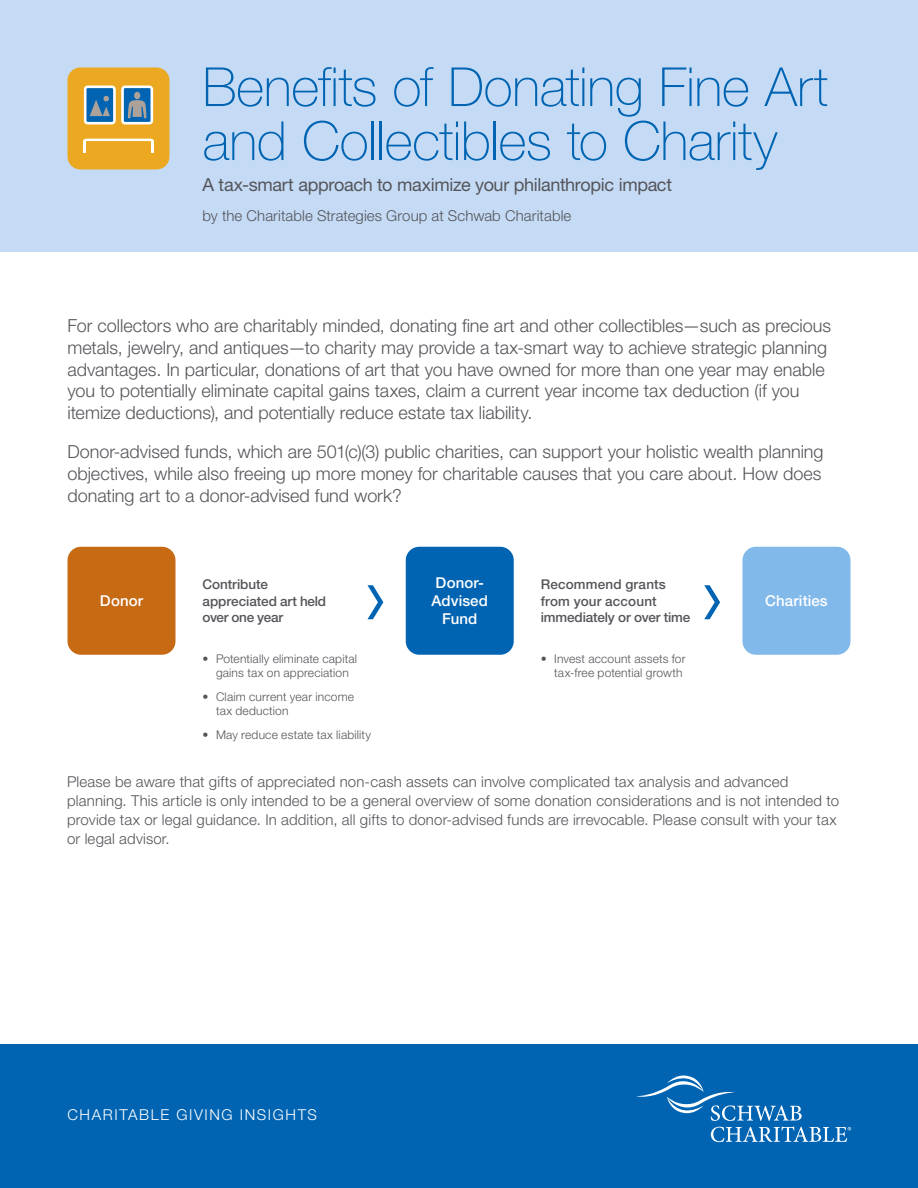
<style>
.page{position:relative;width:918px;height:1188px;background:#fff}
.page>*{position:absolute;margin:0;border:0;box-sizing:border-box;transform-origin:0 0}
.t1{font:100 54px/54px "Helvetica Neue LT Pro";letter-spacing:-.01em;color:#0164b2}
._04-Bodycopy{font:300 18px/21.6px "Helvetica Neue LT Pro";color:#54555a}
.t2{font:18px "Helvetica Neue LT Pro";letter-spacing:-.02em;color:#54555a}
._04-Bodycopy-2{font:300 15px/18.8px "Helvetica Neue LT Pro";letter-spacing:.01em;color:#54555a}
._02-Subhead{font:500 15px/18px "Helvetica Neue LT Pro";letter-spacing:.005em;color:#fff;text-align:center}
.t3{font:300 15px "Helvetica Neue LT Pro";letter-spacing:.105em;color:#fff}
._02-Subhead-2{font:500 13.5px/16.2px "Helvetica Neue LT Pro";letter-spacing:-.005em;color:#54555a}
._02-Subhead-3{font:300 12px/14.4px "Helvetica Neue LT Pro";letter-spacing:.015em;color:#54555a;text-align:center}
</style>
<div class="page">
<div style="left:68px;top:547px;width:108px;height:108px;background:#c76a14;border-radius:14px"></div>
<div style="left:406px;top:547px;width:108px;height:108px;background:#0164b2;border-radius:14px"></div>
<div style="left:742px;top:547px;width:108px;height:108px;background:#81b9ea;border-radius:14px"></div>
<div style="left:0;top:0;width:918px;height:252px;background:#c5dbf5"></div>
<div style="left:0;top:1044px;width:918px;height:144px;background:#0164b2"></div>
<svg style="left:637px;top:1075px;width:214px;height:67px"></svg>
<svg style="left:368px;top:585px;width:15px;height:34px"></svg>
<svg style="left:704px;top:585px;width:16px;height:34px"></svg>
<div style="left:67px;top:68px;width:102px;height:102px;background:#eba820;border-radius:13px"></div>
<svg style="left:83px;top:138px;width:71px;height:15px"></svg>
<div style="left:85px;top:87px;width:29px;height:36px;background:#0164b2;border-radius:2px"></div>
<div style="left:84px;top:86px;width:32px;height:38px;border:3px solid #fff;border-radius:2px"></div>
<div style="left:123px;top:87px;width:29px;height:36px;background:#0164b2;border-radius:2px"></div>
<div style="left:121px;top:86px;width:32px;height:38px;border:3px solid #fff;border-radius:2px"></div>
<svg style="left:128px;top:100px;width:19px;height:18px"></svg>
<div style="left:134px;top:92px;width:6px;height:7px;background:#ada29a;border-radius:50%"></div>
<svg style="left:90px;top:96px;width:20px;height:20px"></svg>
<p class="t1" style="left:202px;top:59px;width:627px">Benefits of Donating Fine Art and Collectibles to Charity</p>
<p class="t2" style="left:202px;top:173px;width:471px">A tax-smart approach to maximize your philanthropic impact</p>
<p class="_04-Bodycopy-2" style="left:202px;top:206px;width:370px">by the Charitable Strategies Group at Schwab Charitable</p>
<p class="_04-Bodycopy" style="left:68px;top:315px;width:765px">For collectors who are charitably minded, donating fine art and other collectibles—such as precious metals, jewelry, and antiques—to charity may provide a tax-smart way to achieve strategic planning advantages. In particular, donations of art that you have owned for more than one year may enable you to potentially eliminate capital gains taxes, claim a current year income tax deduction (if you itemize deductions), and potentially reduce estate tax liability.</p>
<p class="_04-Bodycopy" style="left:68px;top:441px;width:758px;text-align:justify">Donor-advised funds, which are 501(c)(3) public charities, can support your holistic wealth planning objectives, while also freeing up more money for charitable causes that you care about. How does donating art to a donor-advised fund work?</p>
<p class="_02-Subhead" style="left:100px;top:592px;width:44px">Donor</p>
<p class="_02-Subhead-2" style="left:202px;top:576px;width:125px">Contribute appreciated art held over one year</p>
<p class="_02-Subhead-3" style="left:202px;top:651px;width:156px">• Potentially eliminate capital gains tax on appreciation</p>
<p class="_02-Subhead-3" style="left:216px;top:689px;width:140px;text-align:left;text-indent:-14px">• Claim current year income tax deduction</p>
<p class="_02-Subhead-3" style="left:202px;top:727px;width:170px">• May reduce estate tax liability</p>
<p class="_02-Subhead" style="left:431px;top:574px;width:58px">Donor-<br>Advised<br>Fund</p>
<p class="_02-Subhead-2" style="left:541px;top:576px;width:151px">Recommend grants from your account immediately or over time</p>
<p class="_02-Subhead-3" style="left:541px;top:651px;width:146px;text-align:right">• Invest account assets for tax-free potential growth</p>
<p class="_02-Subhead" style="left:765px;top:592px;width:64px">Charities</p>
<p class="_04-Bodycopy-2" style="left:67px;top:772px;width:774px">Please be aware that gifts of appreciated non-cash assets can involve complicated tax analysis and advanced planning. This article is only intended to be a general overview of some donation considerations and is not intended to provide tax or legal guidance. In addition, all gifts to donor-advised funds are irrevocable. Please consult with your tax or legal advisor.</p>
<p class="t3" style="left:68px;top:1105px;width:251px">CHARITABLE GIVING INSIGHTS</p>
</div>
